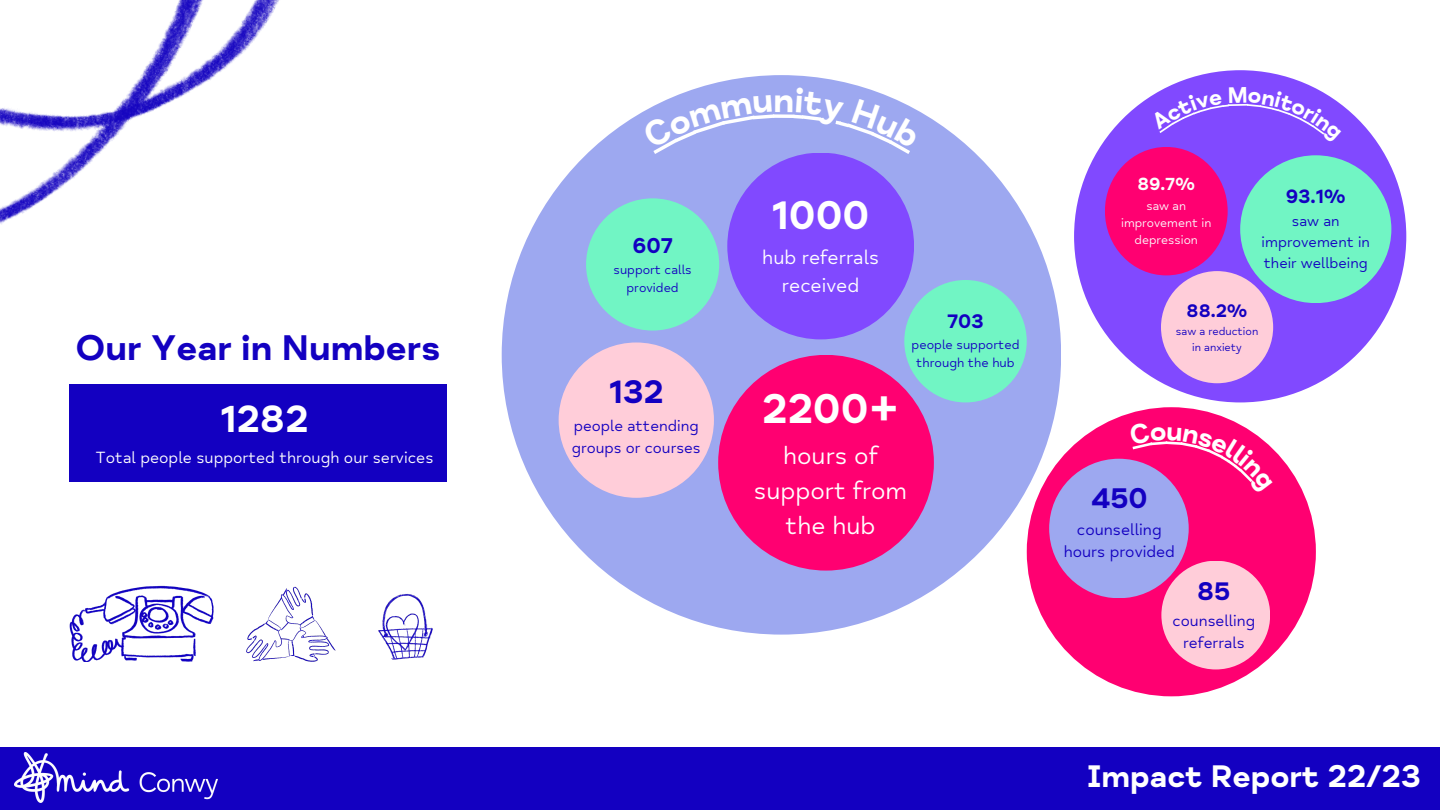
<style>
.page{position:relative;width:1440px;height:810px;background:#fff}
.page>*{position:absolute;margin:0;border:0;box-sizing:border-box;transform-origin:0 0}
.t1{font:41.7px "Mind Meridian Display";color:#fff}
.t2{font:40.1px "Mind Meridian Display";color:#fff}
.t3{font:700 38px "Mind Meridian";color:#fff}
.t4{font:36px "Mind Meridian Display";color:#1300c1}
.t5{font:700 35.3px "Mind Meridian";color:#fff}
.t6{font:700 32.6px "Mind Meridian";color:#1300c1}
.t7{font:31.5px "Mind Meridian Display";color:#fff}
.t8{font:700 28.7px "Mind Meridian";color:#1300c1}
.t9{font:700 25.6px "Mind Meridian";color:#1300c1}
.t10{font:25.3px/35.2px "Mind Meridian";color:#fff;text-align:center}
.t11{font:700 21.6px "Mind Meridian";color:#1300c1}
.t12{font:20.1px/27.5px "Mind Meridian";color:#fff;text-align:center}
.t13{font:19.7px "Mind Meridian Display";color:#1300c1}
.t14{font:700 19.3px "Mind Meridian";color:#1300c1}
.t15{font:700 18.2px "Mind Meridian";color:#1300c1}
.t16{font:700 17.6px "Mind Meridian";color:#fcfcfc}
.t17{font:16.4px "Mind Meridian";color:#fff}
.t18{font:16.3px/22.3px "Mind Meridian";color:#1300c1;text-align:center}
.t19{font:16px/22px "Mind Meridian";color:#1300c1;text-align:center}
.t20{font:15.7px/21.3px "Mind Meridian";color:#1300c1}
.t21{font:15.1px/20.8px "Mind Meridian";color:#1300c1;text-align:center}
.t22{font:13.1px/18.3px "Mind Meridian";color:#1300c1;text-align:center}
.t23{font:13px/17.9px "Mind Meridian";color:#1300c1;text-align:center}
.t24{font:12.6px/17px "Mind Meridian";color:#fcfcfc;text-align:center}
.t25{font:11.3px/15.6px "Mind Meridian";color:#1300c1;text-align:center}
</style>
<div class="page">
<div style="left:0;top:747px;width:1440px;height:63px;background:#1300c1"></div>
<img style="left:14px;top:753px;width:203px;height:49px">
<img style="left:69px;top:585px;width:145px;height:77px">
<div style="left:502px;top:75px;width:559px;height:560px;background:#9da8f0;border-radius:50%"></div>
<div style="left:1074px;top:70px;width:332px;height:332px;background:#8149ff;border-radius:50%"></div>
<div style="left:1027px;top:407px;width:289px;height:289px;background:#ff0071;border-radius:50%"></div>
<div style="left:1161px;top:271px;width:112px;height:112px;background:#ffcdd9;border-radius:50%"></div>
<div style="left:1240px;top:155px;width:151px;height:148px;background:#71f5c4;border-radius:50%"></div>
<div style="left:1105px;top:147px;width:123px;height:128px;background:#ff0071;border-radius:50%"></div>
<div style="left:586px;top:198px;width:133px;height:133px;background:#71f5c4;border-radius:50%"></div>
<div style="left:1049px;top:459px;width:140px;height:139px;background:#9da8f0;border-radius:50%"></div>
<div style="left:727px;top:153px;width:187px;height:186px;background:#8149ff;border-radius:50%"></div>
<div style="left:718px;top:355px;width:216px;height:216px;background:#ff0071;border-radius:50%"></div>
<div style="left:559px;top:342px;width:155px;height:156px;background:#ffcdd9;border-radius:50%"></div>
<div style="left:904px;top:280px;width:123px;height:122px;background:#71f5c4;border-radius:50%"></div>
<div style="left:1161px;top:561px;width:109px;height:108px;background:#ffcdd9;border-radius:50%"></div>
<div style="left:69px;top:384px;width:378px;height:98px;background:#1300c1"></div>
<img style="left:246px;top:586px;width:90px;height:76px">
<img style="left:378px;top:594px;width:55px;height:66px">
<img style="left:0;top:0;width:505px;height:384px">
<svg style="left:774px;top:114px;width:19px;height:4px"></svg>
<svg style="left:1150px;top:87px;width:192px;height:48px"></svg>
<svg style="left:1129px;top:422px;width:144px;height:72px"></svg>
<svg style="left:643px;top:95px;width:131px;height:59px"></svg>
<svg style="left:793px;top:87px;width:129px;height:67px"></svg>
<p class="t4" style="left:75px;top:327px;width:366px">Our Year in Numbers</p>
<p class="t3" style="left:221px;top:397px;width:89px">1282</p>
<p class="t17" style="left:95px;top:448px;width:340px">Total people supported through our services</p>
<p class="t11" style="left:633px;top:233px;width:42px">607</p>
<p class="t23" style="left:614px;top:261px;width:80px">support calls provided</p>
<p class="t6" style="left:609px;top:372px;width:56px">132</p>
<p class="t20" style="left:572px;top:416px;width:130px">people attending groups or courses</p>
<p class="t5" style="left:773px;top:79px;width:23px">n</p>
<p class="t2" style="left:772px;top:192px;width:99px">1000</p>
<p class="t12" style="left:762px;top:244px;width:119px">hub referrals received</p>
<p class="t13" style="left:947px;top:309px;width:38px">703</p>
<p class="t22" style="left:912px;top:336px;width:109px">people supported through the hub</p>
<p class="t1" style="left:762px;top:384px;width:139px">2200+</p>
<p class="t10" style="left:754px;top:438px;width:155px">hours of support from the hub</p>
<p class="t16" style="left:1137px;top:174px;width:59px">89.7%</p>
<p class="t24" style="left:1121px;top:197px;width:92px">saw an improvement in depression</p>
<p class="t14" style="left:1286px;top:184px;width:62px">93.1%</p>
<p class="t21" style="left:1262px;top:211px;width:110px">saw an improvement in their wellbeing</p>
<p class="t15" style="left:1187px;top:300px;width:62px">88.2%</p>
<p class="t25" style="left:1176px;top:324px;width:84px">saw a reduction in anxiety</p>
<p class="t8" style="left:1091px;top:481px;width:58px">450</p>
<p class="t18" style="left:1064px;top:518px;width:113px">counselling hours provided</p>
<p class="t9" style="left:1197px;top:576px;width:35px">85</p>
<p class="t19" style="left:1173px;top:610px;width:84px">counselling referrals</p>
<p class="t7" style="left:1087px;top:758px;width:335px">Impact Report 22/23</p>
</div>
